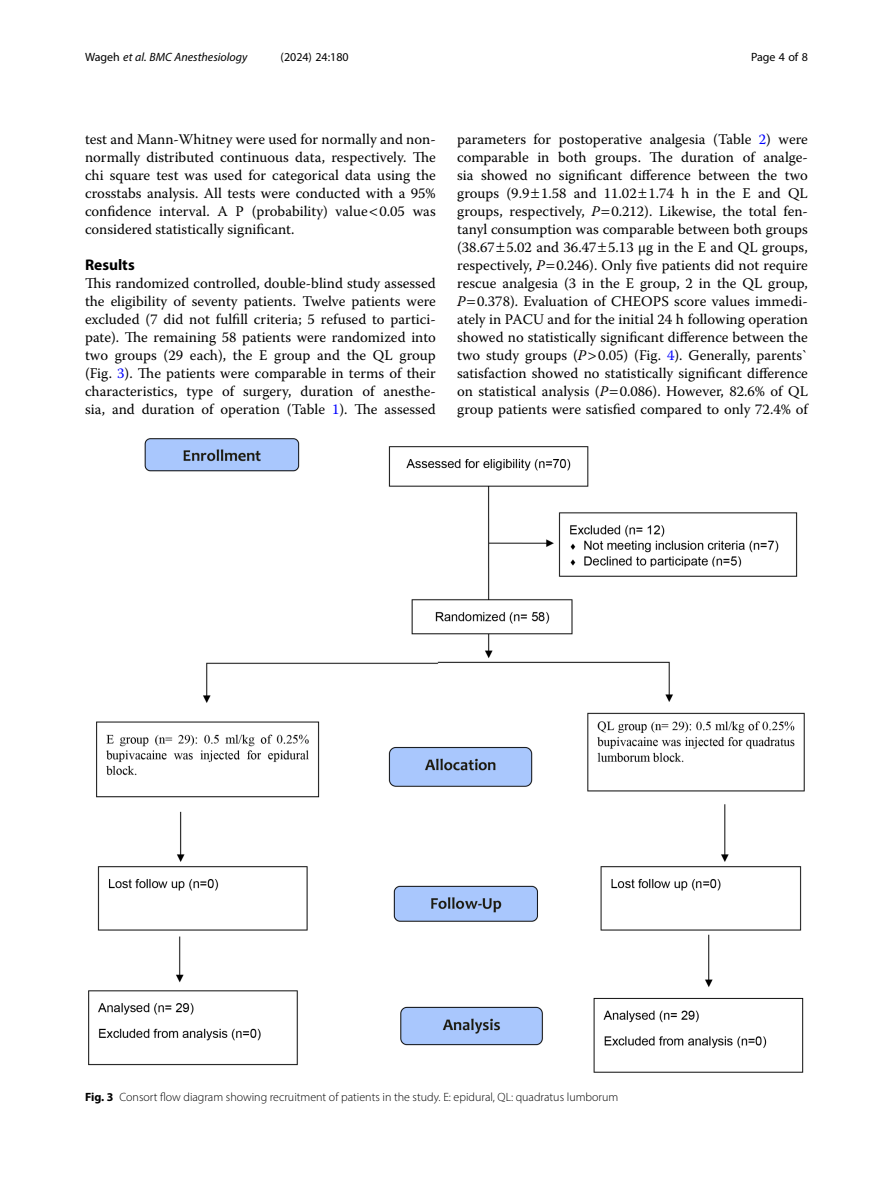
<style>
.page{position:relative;width:893px;height:1191px;background:#fff}
.page>*{position:absolute;margin:0;border:0;box-sizing:border-box;transform-origin:0 0}
.Head_1{font:700 15.45px "Myriad Pro";color:#000}
.Body_Text{font:14.7px/18px "Warnock Pro";color:#000;text-align:justify}
.Figure_Caption{font:300 12px "Myriad Pro";color:#000}
.t1{font:italic 12px "Myriad Pro";color:#000}
.t2{font:12px "Myriad Pro";color:#000}
.s1{font-style:normal}
.s2{color:#00f}
.s3{font-style:italic}
.s4{font-weight:700}
</style>
<div class="page">
<img style="left:88px;top:438px;width:717px;height:635px">
<p class="t1" style="left:85px;top:50px;width:164px"><span class="s1">Wageh</span> et al. BMC Anesthesiology</p>
<p class="t2" style="left:281px;top:50px;width:70px">(2024) 24:180</p>
<p class="t2" style="left:751px;top:50px;width:58px">Page 4 of 8</p>
<p class="Body_Text" style="left:85px;top:130px;width:352px">test and Mann-Whitney were used for normally and non&shy;normally distributed continuous data, respectively. The chi square test was used for categorical data using the crosstabs analysis. All tests were conducted with a 95% confidence interval. A P (probability) value 0.05 was considered statistically significant.</p>
<p class="Head_1" style="left:85px;top:255px;width:51px">Results</p>
<p class="Body_Text" style="left:85px;top:274px;width:352px">This randomized controlled, double-blind study assessed the eligibility of seventy patients. Twelve patients were excluded (7 did not fulfill criteria; 5 refused to partici&shy;pate). The remaining 58 patients were randomized into two groups (29 each), the E group and the QL group (Fig. <span class="s2">3</span>). The patients were comparable in terms of their characteristics, type of surgery, duration of anesthe&shy;sia, and duration of operation (Table <span class="s2">1</span>). The assessed</p>
<p class="Body_Text" style="left:457px;top:130px;width:352px">parameters for postoperative analgesia (Table <span class="s2">2</span>) were comparable in both groups. The duration of analge&shy;sia showed no significant difference between the two groups (9.9 1.58 and 11.02 1.74 h in the E and QL groups, respectively, <span class="s3">P</span> 0.212). Likewise, the total fen&shy;tanyl consumption was comparable between both groups (38.67 5.02 and 36.47 5.13 µg in the E and QL groups, respectively, <span class="s3">P</span> 0.246). Only five patients did not require rescue analgesia (3 in the E group, 2 in the QL group, <span class="s3">P</span> 0.378). Evaluation of CHEOPS score values immedi&shy;ately in PACU and for the initial 24 h following operation showed no statistically significant difference between the two study groups (<span class="s3">P</span> 0.05) (Fig. <span class="s2">4</span>). Generally, parents` satisfaction showed no statistically significant difference on statistical analysis (<span class="s3">P</span> 0.086). However, 82.6% of QL group patients were satisfied compared to only 72.4% of</p>
<p class="Figure_Caption" style="left:85px;top:1089px;width:535px"><span class="s4">Fig. 3</span> Consort flow diagram showing recruitment of patients in the study. E: epidural, QL: quadratus lumborum</p>
</div>
